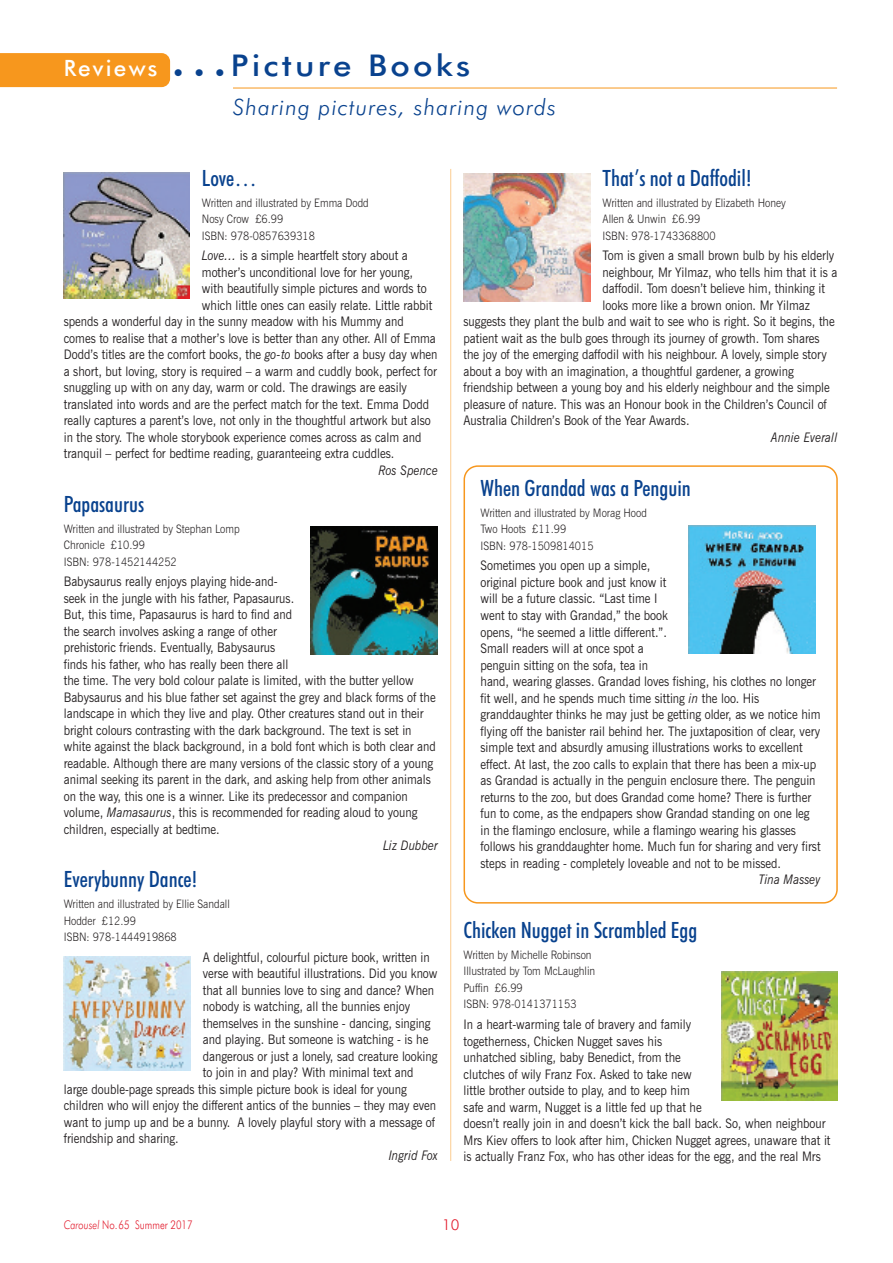
<style>
.page{position:relative;width:893px;height:1263px;background:#fff}
.page>*{position:absolute;margin:0;border:0;box-sizing:border-box;transform-origin:0 0}
.t1{font:500 30px "Futura BT";letter-spacing:.1em;color:#09428e;scale:1.1 1}
.t2{font:500 condensed 22.5px "Futura BT";color:#09428e}
.t3{font:italic 300 22.5px "Futura BT";letter-spacing:.05em;color:#09428e}
.t4{font:500 22.5px "Futura BT";letter-spacing:.1em;color:#fff}
.t5{font:300 15px "Futura BT";color:#e2192b}
.t6{font:13.2px/16.5px "News Gothic BT";color:#231f20;scale:.9 1}
.t7{font:italic 13.2px "News Gothic BT";color:#231f20;scale:.9 1}
.t8{font:300 12px "Futura BT";color:#e2192b;scale:.8 1}
.t9{font:300 11.7px/16.5px "News Gothic BT";color:#231f20;scale:.9 1}
.s1{color:#09428e}
.s2{font-style:italic}
</style>
<div class="page">
<svg style="left:464px;top:465px;width:374px;height:438px"></svg>
<hr style="left:450px;top:169px;width:1px;height:992px;background:#fcd8aa">
<div style="left:0;top:53px;width:170px;height:34px;background:#f7971d"></div>
<hr style="left:233px;top:88px;width:604px;height:1px;background:#f7971d">
<img style="left:64px;top:172px;width:126px;height:127px">
<img style="left:64px;top:957px;width:127px;height:113px">
<img style="left:463px;top:174px;width:128px;height:128px">
<img style="left:721px;top:972px;width:117px;height:128px">
<img style="left:311px;top:526px;width:127px;height:128px">
<img style="left:689px;top:525px;width:127px;height:128px">
<h2 class="t4" style="left:64px;top:59px;width:162px">Reviews <span class="s1">●</span> <span class="s1">●</span> <span class="s1">●</span></h2>
<h1 class="t1" style="left:231px;top:53px;width:219px">Picture Books</h1>
<h2 class="t3" style="left:233px;top:98px;width:325px">Sharing pictures, sharing words</h2>
<h2 class="t2" style="left:202px;top:169px;width:57px">Love…</h2>
<p class="t9" style="left:202px;top:195px;width:187px">Written and illustrated by Emma Dodd<br>Nosy Crow £6.99<br>ISBN: 978-0857639318</p>
<p class="t6" style="left:202px;top:249px;width:230px"><span class="s2">Love…</span> is a simple heartfelt story about a</p>
<p class="t6" style="left:202px;top:265px;width:236px">mother’s unconditional love for her young,</p>
<p class="t6" style="left:202px;top:282px;width:251px">with beautifully simple pictures and words to</p>
<p class="t6" style="left:202px;top:298px;width:258px">which little ones can easily relate. Little rabbit</p>
<p class="t6" style="left:64px;top:315px;width:379px">spends a wonderful day in the sunny meadow with his Mummy and</p>
<p class="t6" style="left:64px;top:331px;width:415px">comes to realise that a mother’s love is better than any other. All of Emma</p>
<p class="t6" style="left:64px;top:348px;width:417px">Dodd’s titles are the comfort books, the <span class="s2">go-to</span> books after a busy day when</p>
<p class="t6" style="left:64px;top:364px;width:416px">a short, but loving, story is required – a warm and cuddly book, perfect for</p>
<p class="t6" style="left:64px;top:381px;width:383px">snuggling up with on any day, warm or cold. The drawings are easily</p>
<p class="t6" style="left:64px;top:397px;width:407px">translated into words and are the perfect match for the text. Emma Dodd</p>
<p class="t6" style="left:64px;top:414px;width:409px">really captures a parent’s love, not only in the thoughtful artwork but also</p>
<p class="t6" style="left:64px;top:430px;width:399px">in the story. The whole storybook experience comes across as calm and</p>
<p class="t6" style="left:64px;top:447px;width:369px">tranquil – perfect for bedtime reading, guaranteeing extra cuddles.</p>
<p class="t7" style="left:378px;top:465px;width:68px">Ros Spence</p>
<h2 class="t2" style="left:64px;top:495px;width:82px">Papasaurus</h2>
<p class="t9" style="left:64px;top:521px;width:197px">Written and illustrated by Stephan Lomp<br>Chronicle £10.99<br>ISBN: 978-1452144252</p>
<p class="t6" style="left:64px;top:575px;width:415px">Babysaurus really enjoys playing hide-and-<br>seek in the jungle with his father, Papasaurus.<br>But, this time, Papasaurus is hard to find and<br>the search involves asking a range of other<br>prehistoric friends. Eventually, Babysaurus<br>finds his father, who has really been there all<br>the time. The very bold colour palate is limited, with the butter yellow Babysaurus and his blue father set against the grey and black forms of the landscape in which they live and play. Other creatures stand out in their bright colours contrasting with the dark background. The text is set in white against the black background, in a bold font which is both clear and readable. Although there are many versions of the classic story of a young animal seeking its parent in the dark, and asking help from other animals on the way, this one is a winner. Like its predecessor and companion volume, <span class="s2">Mamasaurus</span>, this is recommended for reading aloud to young children, especially at bedtime.</p>
<p class="t7" style="left:383px;top:841px;width:63px">Liz Dubber</p>
<h2 class="t2" style="left:64px;top:870px;width:135px">Everybunny Dance!</h2>
<p class="t9" style="left:64px;top:897px;width:186px">Written and illustrated by Ellie Sandall<br>Hodder £12.99<br>ISBN: 978-1444919868</p>
<p class="t6" style="left:203px;top:950px;width:254px">A delightful, colourful picture book, written in</p>
<p class="t6" style="left:203px;top:966px;width:262px">verse with beautiful illustrations. Did you know</p>
<p class="t6" style="left:203px;top:983px;width:259px">that all bunnies love to sing and dance? When</p>
<p class="t6" style="left:203px;top:999px;width:232px">nobody is watching, all the bunnies enjoy</p>
<p class="t6" style="left:203px;top:1016px;width:255px">themselves in the sunshine - dancing, singing</p>
<p class="t6" style="left:203px;top:1032px;width:252px">and playing. But someone is watching - is he</p>
<p class="t6" style="left:203px;top:1049px;width:262px">dangerous or just a lonely, sad creature looking</p>
<p class="t6" style="left:203px;top:1065px;width:236px">to join in and play? With minimal text and</p>
<p class="t6" style="left:64px;top:1082px;width:383px">large double-page spreads this simple picture book is ideal for young</p>
<p class="t6" style="left:64px;top:1098px;width:415px">children who will enjoy the different antics of the bunnies – they may even</p>
<p class="t6" style="left:64px;top:1115px;width:414px">want to jump up and be a bunny. A lovely playful story with a message of</p>
<p class="t6" style="left:64px;top:1131px;width:129px">friendship and sharing.</p>
<p class="t7" style="left:389px;top:1150px;width:56px">Ingrid Fox</p>
<h2 class="t2" style="left:603px;top:169px;width:151px">That’s not a Daffodil!</h2>
<p class="t9" style="left:603px;top:195px;width:205px">Written and illustrated by Elizabeth Honey<br>Allen &amp; Unwin £6.99<br>ISBN: 978-1743368800</p>
<p class="t6" style="left:603px;top:249px;width:259px">Tom is given a small brown bulb by his elderly</p>
<p class="t6" style="left:603px;top:265px;width:262px">neighbour, Mr Yilmaz, who tells him that it is a</p>
<p class="t6" style="left:603px;top:282px;width:249px">daffodil. Tom doesn’t believe him, thinking it</p>
<p class="t6" style="left:603px;top:298px;width:232px">looks more like a brown onion. Mr Yilmaz</p>
<p class="t6" style="left:463px;top:315px;width:414px">suggests they plant the bulb and wait to see who is right. So it begins, the</p>
<p class="t6" style="left:463px;top:331px;width:397px">patient wait as the bulb goes through its journey of growth. Tom shares</p>
<p class="t6" style="left:463px;top:348px;width:405px">the joy of the emerging daffodil with his neighbour. A lovely, simple story</p>
<p class="t6" style="left:463px;top:364px;width:369px">about a boy with an imagination, a thoughtful gardener, a growing</p>
<p class="t6" style="left:463px;top:381px;width:409px">friendship between a young boy and his elderly neighbour and the simple</p>
<p class="t6" style="left:463px;top:397px;width:405px">pleasure of nature. This was an Honour book in the Children’s Council of</p>
<p class="t6" style="left:463px;top:414px;width:253px">Australia Children’s Book of the Year Awards.</p>
<p class="t7" style="left:771px;top:432px;width:76px">Annie Everall</p>
<h2 class="t2" style="left:480px;top:479px;width:212px">When Grandad was a Penguin</h2>
<p class="t9" style="left:480px;top:505px;width:186px">Written and illustrated by Morag Hood<br>Two Hoots £11.99<br>ISBN: 978-1509814015</p>
<p class="t6" style="left:480px;top:559px;width:379px">Sometimes you open up a simple,<br>original picture book and just know it<br>will be a future classic. “Last time I<br>went to stay with Grandad,” the book<br>opens, “he seemed a little different.”.<br>Small readers will at once spot a<br>penguin sitting on the sofa, tea in<br>hand, wearing glasses. Grandad loves fishing, his clothes no longer fit well, and he spends much time sitting <span class="s2">in</span> the loo. His granddaughter thinks he may just be getting older, as we notice him flying off the banister rail behind her. The juxtaposition of clear, very simple text and absurdly amusing illustrations works to excellent effect. At last, the zoo calls to explain that there has been a mix-up as Grandad is actually in the penguin enclosure there. The penguin returns to the zoo, but does Grandad come home? There is further fun to come, as the endpapers show Grandad standing on one leg in the flamingo enclosure, while a flamingo wearing his glasses follows his granddaughter home. Much fun for sharing and very first steps in reading - completely loveable and not to be missed.</p>
<p class="t7" style="left:759px;top:874px;width:70px">Tina Massey</p>
<h2 class="t2" style="left:463px;top:921px;width:235px">Chicken Nugget in Scrambled Egg</h2>
<p class="t9" style="left:463px;top:947px;width:148px">Written by Michelle Robinson<br>Illustrated by Tom McLaughlin<br>Puffin £6.99<br>ISBN: 978-0141371153</p>
<p class="t6" style="left:463px;top:1017px;width:409px">In a heart-warming tale of bravery and family<br>togetherness, Chicken Nugget saves his<br>unhatched sibling, baby Benedict, from the<br>clutches of wily Franz Fox. Asked to take new<br>little brother outside to play, and to keep him<br>safe and warm, Nugget is a little fed up that he<br>doesn’t really join in and doesn’t kick the ball back. So, when neighbour Mrs Kiev offers to look after him, Chicken Nugget agrees, unaware that it is actually Franz Fox, who has other ideas for the egg, and the real Mrs</p>
<p class="t8" style="left:64px;top:1220px;width:163px"><span class="s2">Carousel</span> No.65 Summer 2017</p>
<p class="t5" style="left:442px;top:1218px;width:19px">10</p>
</div>
